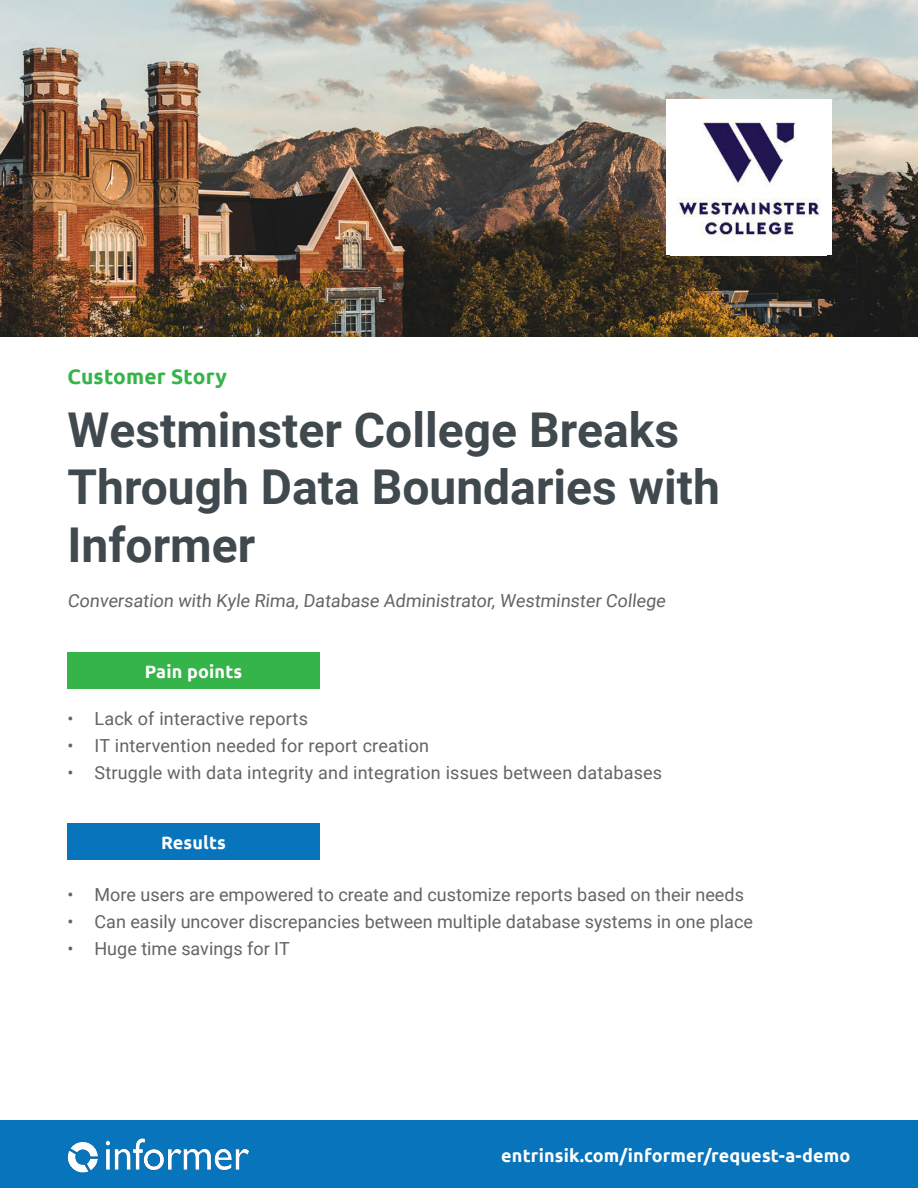
<style>
.page{position:relative;width:918px;height:1188px;background:#fff}
.page>*{position:absolute;margin:0;border:0;box-sizing:border-box;transform-origin:0 0}
.t1{font:700 48px/57.6px "Roboto";color:#40494d}
.t2{font:700 21px "Ubuntu";letter-spacing:.01em;color:#35b44a}
.t3{font:18px "Roboto";color:#636466}
.t4{font:700 18px "Ubuntu";letter-spacing:.01em;color:#fff}
</style>
<div class="page">
<img style="left:0;top:0;width:918px;height:337px">
<div style="left:666px;top:99px;width:166px;height:156px;background:#fff"></div>
<img style="left:676px;top:118px;width:145px;height:124px">
<div style="left:68px;top:652px;width:252px;height:37px;background:#35b44a"></div>
<div style="left:68px;top:823px;width:252px;height:37px;background:#0774bb"></div>
<div style="left:0;top:1120px;width:918px;height:68px;background:#0774bb"></div>
<img style="left:67px;top:1138px;width:183px;height:35px">
<p class="t2" style="left:68px;top:364px;width:161px">Customer Story</p>
<h1 class="t1" style="left:68px;top:399px;width:654px">Westminster College Breaks<br>Through Data Boundaries with<br>Informer</h1>
<p class="t3" style="left:68px;top:587px;width:602px">Conversation with Kyle Rima, Database Administrator, Westminster College</p>
<p class="t4" style="left:145px;top:660px;width:99px">Pain points</p>
<p class="t3" style="left:68px;top:706px;width:242px">• Lack of interactive reports</p>
<p class="t3" style="left:68px;top:733px;width:363px">• IT intervention needed for report creation</p>
<p class="t3" style="left:68px;top:760px;width:596px">• Struggle with data integrity and integration issues between databases</p>
<p class="t4" style="left:161px;top:831px;width:66px">Results</p>
<p class="t3" style="left:67px;top:882px;width:678px">• More users are empowered to create and customize reports based on their needs</p>
<p class="t3" style="left:67px;top:909px;width:687px">• Can easily uncover discrepancies between multiple database systems in one place</p>
<p class="t3" style="left:67px;top:936px;width:224px">• Huge time savings for IT</p>
<p class="t4" style="left:501px;top:1144px;width:351px">entrinsik.com/informer/request-a-demo</p>
</div>
